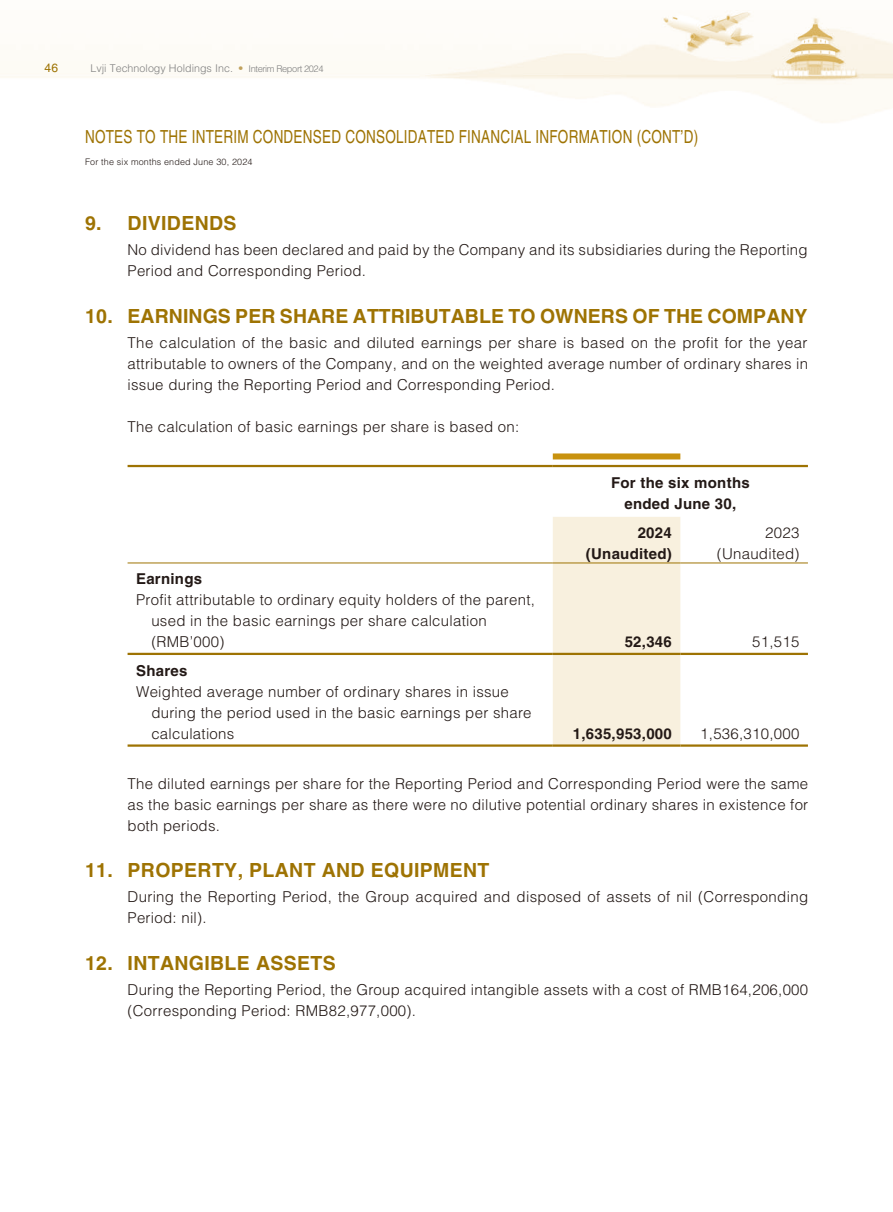
<style>
.page{position:relative;width:893px;height:1212px;background:#fff}
.page>*{position:absolute;margin:0;border:0;box-sizing:border-box;transform-origin:0 0}
.t1{font:700 19.5px "Helvetica LT Pro";letter-spacing:.02em;color:#9e7303}
.t2{font:18px "Helvetica LT Pro";letter-spacing:.02em;color:#9e7303;scale:.75 1}
.t3{font:300 15px/21px "Helvetica LT Pro";letter-spacing:.02em;color:#231916}
.t4{font:700 15px/21px "Helvetica LT Pro";letter-spacing:.02em;color:#231916;text-align:center}
.t5{font:12px "Helvetica LT Pro";color:#9e7303}
.t6{font:300 10.65px "Helvetica LT Pro";letter-spacing:.005em;color:#808080}
.t7{font:300 9px "Helvetica LT Pro";letter-spacing:.02em;color:#231916}
.s1{font-family:"M Hei HK";font-weight:500;font-size:10.05px;color:#c0a15c}
.s2{font-size:9.3px}
</style>
<div class="page">
<img style="left:0;top:10px;width:893px;height:737px">
<div style="left:553px;top:517px;width:127px;height:227px;background:#f8f0de"></div>
<div style="left:553px;top:453px;width:127px;height:6px;background:#c8920f"></div>
<hr style="left:128px;top:465px;width:425px;height:2px;background:#9e7303">
<hr style="left:553px;top:465px;width:255px;height:2px;background:#9e7303">
<hr style="left:128px;top:563px;width:425px;height:1px;background:#9e7303">
<hr style="left:553px;top:563px;width:127px;height:1px;background:#9e7303">
<hr style="left:680px;top:563px;width:128px;height:1px;background:#9e7303">
<hr style="left:128px;top:653px;width:425px;height:2px;background:#9e7303">
<hr style="left:553px;top:653px;width:127px;height:2px;background:#9e7303">
<hr style="left:680px;top:653px;width:128px;height:2px;background:#9e7303">
<hr style="left:128px;top:744px;width:425px;height:3px;background:#9e7303">
<hr style="left:553px;top:744px;width:127px;height:3px;background:#9e7303">
<hr style="left:680px;top:744px;width:128px;height:3px;background:#9e7303">
<p class="t5" style="left:44px;top:61px;width:15px">46</p>
<p class="t6" style="left:90px;top:62px;width:235px">Lvji Technology Holdings Inc. <span class="s1">‧</span> <span class="s2">Interim Report 2024</span></p>
<p class="t2" style="left:85px;top:127px;width:819px">NOTES TO THE INTERIM CONDENSED CONSOLIDATED FINANCIAL INFORMATION (CONT’D)</p>
<p class="t7" style="left:85px;top:156px;width:169px">For the six months ended June 30, 2024</p>
<h1 class="t1" style="left:85px;top:211px;width:153px">9. DIVIDENDS</h1>
<p class="t3" style="left:128px;top:239px;width:682px">No dividend has been declared and paid by the Company and its subsidiaries during the Reporting<br>Period and Corresponding Period.</p>
<h1 class="t1" style="left:85px;top:304px;width:724px">10. EARNINGS PER SHARE ATTRIBUTABLE TO OWNERS OF THE COMPANY</h1>
<p class="t3" style="left:128px;top:332px;width:682px;text-align:justify">The calculation of the basic and diluted earnings per share is based on the profit for the year attributable to owners of the Company, and on the weighted average number of ordinary shares in issue during the Reporting Period and Corresponding Period.</p>
<p class="t3" style="left:128px;top:416px;width:393px">The calculation of basic earnings per share is based on:</p>
<p class="t4" style="left:136px;top:569px;width:68px">Earnings</p>
<p class="t3" style="left:151px;top:589px;width:385px;text-indent:-15px">Profit attributable to ordinary equity holders of the parent, used in the basic earnings per share calculation (RMB’000)</p>
<p class="t4" style="left:611px;top:472px;width:140px">For the six months ended June 30,</p>
<p class="t4" style="left:638px;top:522px;width:36px">2024</p>
<p class="t3" style="left:765px;top:522px;width:36px">2023</p>
<p class="t4" style="left:586px;top:543px;width:88px">(Unaudited)</p>
<p class="t3" style="left:717px;top:543px;width:84px">(Unaudited)</p>
<p class="t4" style="left:625px;top:632px;width:49px">52,346</p>
<p class="t3" style="left:752px;top:631px;width:49px">51,515</p>
<p class="t4" style="left:136px;top:660px;width:53px">Shares</p>
<p class="t3" style="left:151px;top:681px;width:382px;text-indent:-15px">Weighted average number of ordinary shares in issue during the period used in the basic earnings per share calculations</p>
<p class="t4" style="left:573px;top:723px;width:101px">1,635,953,000</p>
<p class="t3" style="left:700px;top:723px;width:101px">1,536,310,000</p>
<p class="t3" style="left:128px;top:773px;width:682px;text-align:justify">The diluted earnings per share for the Reporting Period and Corresponding Period were the same as the basic earnings per share as there were no dilutive potential ordinary shares in existence for both periods.</p>
<h1 class="t1" style="left:85px;top:858px;width:406px">11. PROPERTY, PLANT AND EQUIPMENT</h1>
<p class="t3" style="left:128px;top:886px;width:682px">During the Reporting Period, the Group acquired and disposed of assets of nil (Corresponding<br>Period: nil).</p>
<h1 class="t1" style="left:85px;top:951px;width:252px">12. INTANGIBLE ASSETS</h1>
<p class="t3" style="left:128px;top:979px;width:682px">During the Reporting Period, the Group acquired intangible assets with a cost of RMB164,206,000 (Corresponding Period: RMB82,977,000).</p>
</div>
